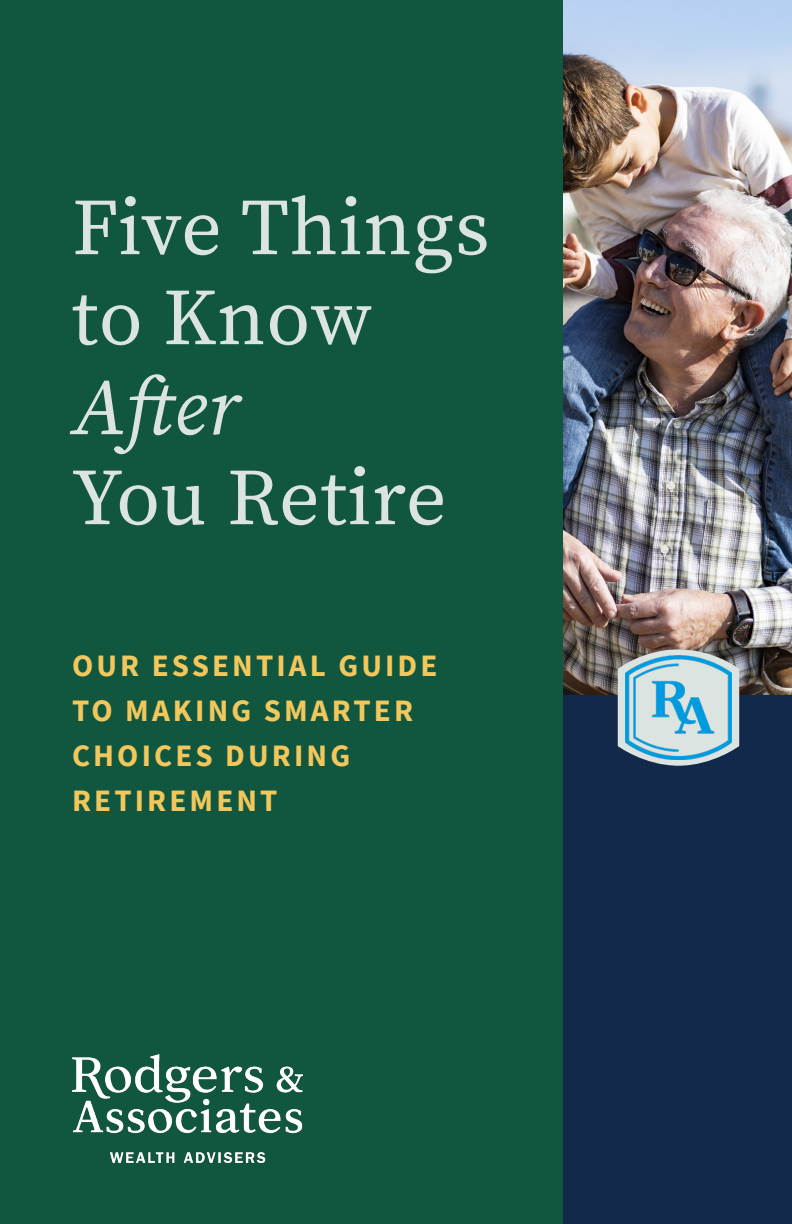
<style>
.page{position:relative;width:792px;height:1224px;background:#115740}
.page>*{position:absolute;margin:0;border:0;box-sizing:border-box;transform-origin:0 0}
.t1{font:80px/90px "Source Serif Variable";letter-spacing:.01em;color:#dce4e2}
.t2{font:italic 80px "Source Serif Variable";color:#dce4e2}
.t3{font:700 31.2px/45px "Source Sans Pro";letter-spacing:.1em;color:#f2c75c}
</style>
<div class="page">
<div style="left:563px;top:629px;width:229px;height:595px;background:#13294b"></div>
<img style="left:563px;top:0;width:229px;height:694px">
<svg style="left:618px;top:649px;width:121px;height:117px"></svg>
<img style="left:625px;top:656px;width:107px;height:103px">
<img style="left:72px;top:1055px;width:231px;height:108px">
<h1 class="t1" style="left:72px;top:183px;width:419px">Five Things to Know</h1>
<h1 class="t2" style="left:72px;top:353px;width:169px">After</h1>
<h1 class="t1" style="left:72px;top:453px;width:376px">You Retire</h1>
<p class="t3" style="left:72px;top:643px;width:367px">OUR ESSENTIAL GUIDE<br>TO MAKING SMARTER<br>CHOICES DURING<br>RETIREMENT</p>
</div>
